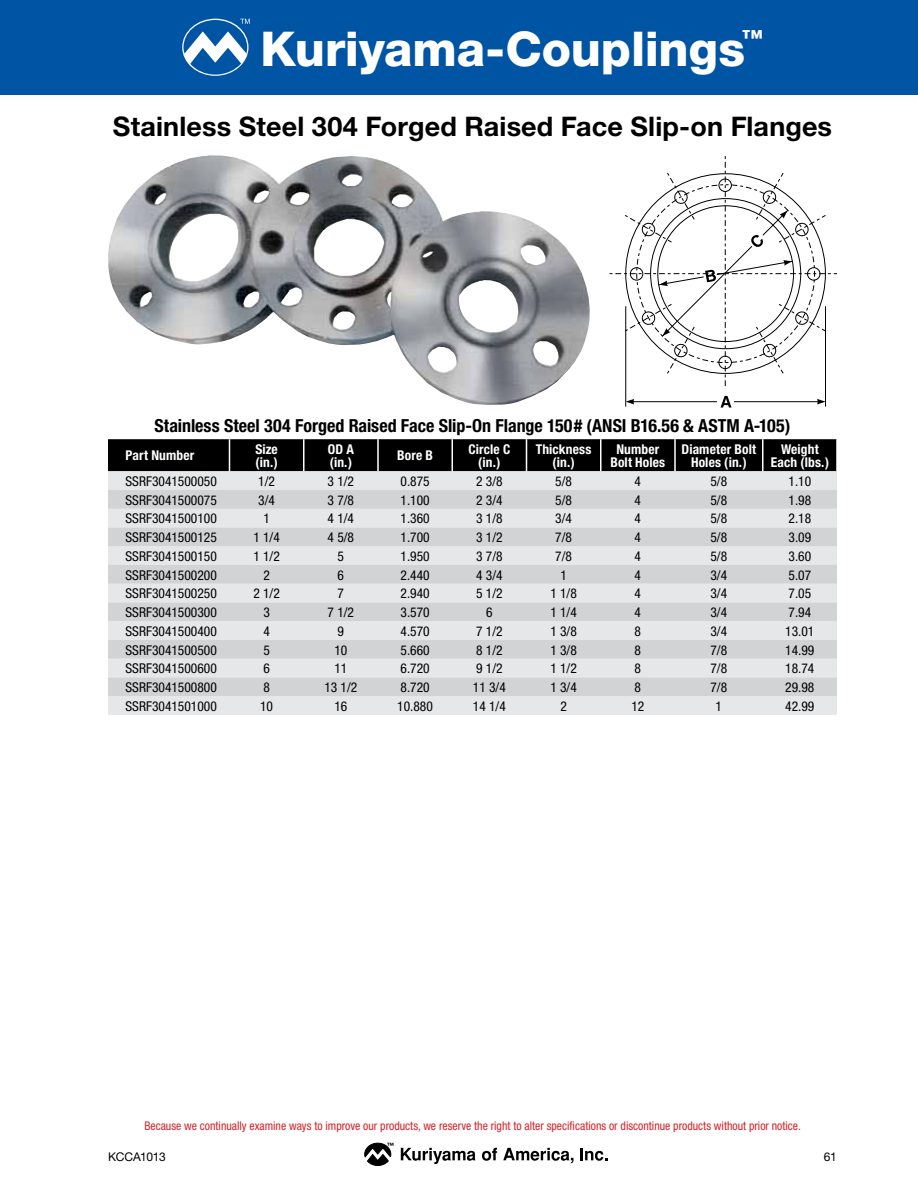
<style>
.page{position:relative;width:918px;height:1188px;background:#fff}
.page>*{position:absolute;margin:0;border:0;box-sizing:border-box;transform-origin:0 0}
.t1{font:800 48px "Helvetica Neue";letter-spacing:-.005em;color:#fff}
.t2{font:700 27px "Helvetica Neue";letter-spacing:.005em;color:#000}
.t3{font:800 21px "Helvetica Neue";color:#fff}
.t4{font:700 condensed 18px "Helvetica Neue";color:#000}
.t5{font:condensed 13.5px "Helvetica Neue";color:#000}
.t6{font:700 condensed 13.5px/13.5px "Helvetica Neue";letter-spacing:.01em;color:#fff;text-align:center}
.t7{font:condensed 12px "Helvetica Neue";color:#d2232a}
.t8{font:12px "Helvetica Neue";letter-spacing:-.02em;color:#000}
.t9{font:700 7.35px "Helvetica Neue";color:#000}
</style>
<div class="page">
<svg style="left:365px;top:1143px;width:26px;height:23px"></svg>
<svg style="left:401px;top:1148px;width:74px;height:16px"></svg>
<svg style="left:482px;top:1148px;width:15px;height:13px"></svg>
<svg style="left:503px;top:1148px;width:71px;height:15px"></svg>
<svg style="left:580px;top:1148px;width:28px;height:13px"></svg>
<div style="left:0;top:0;width:918px;height:94px;background:#0054a4"></div>
<svg style="left:183px;top:19px;width:67px;height:56px"></svg>
<div style="left:108px;top:439px;width:728px;height:32px;background:#000"></div>
<div style="left:108px;top:471px;width:729px;height:244px;background:#e6e7e8"></div>
<svg style="left:108px;top:490px;width:729px;height:206px;background:#dadcdd"></svg>
<hr style="left:762px;top:439px;width:2px;height:32px;background:#fff">
<hr style="left:377px;top:439px;width:2px;height:32px;background:#fff">
<hr style="left:526px;top:439px;width:1px;height:32px;background:#fff">
<hr style="left:674px;top:439px;width:2px;height:32px;background:#fff">
<hr style="left:229px;top:439px;width:1px;height:32px;background:#fff">
<hr style="left:303px;top:439px;width:1px;height:32px;background:#fff">
<hr style="left:452px;top:439px;width:1px;height:32px;background:#fff">
<hr style="left:600px;top:439px;width:2px;height:32px;background:#fff">
<svg style="left:626px;top:156px;width:158px;height:233px"></svg>
<hr style="left:629px;top:401px;width:194px;height:1px;background:#000">
<svg style="left:626px;top:399px;width:8px;height:5px"></svg>
<svg style="left:817px;top:399px;width:8px;height:5px"></svg>
<hr style="left:889px;top:375px;width:1px;height:31px;background:#000">
<hr style="left:917px;top:375px;width:1px;height:31px;background:#000">
<hr style="left:625px;top:307px;width:1px;height:99px;background:#000">
<hr style="left:825px;top:307px;width:1px;height:99px;background:#000">
<div style="left:718px;top:393px;width:16px;height:17px;background:#fff"></div>
<svg style="left:721px;top:396px;width:11px;height:12px"></svg>
<svg style="left:610px;top:178px;width:227px;height:192px"></svg>
<img style="left:108px;top:155px;width:482px;height:250px">
<h1 class="t1" style="left:260px;top:20px;width:486px">Kuriyama-Couplings</h1>
<h3 class="t3" style="left:742px;top:25px;width:22px">™</h3>
<h2 class="t2" style="left:113px;top:110px;width:721px">Stainless Steel 304 Forged Raised Face Slip-on Flanges</h2>
<h3 class="t4" style="left:154px;top:415px;width:638px">Stainless Steel 304 Forged Raised Face Slip-On Flange 150# (ANSI B16.56 &amp; ASTM A-105)</h3>
<p class="t6" style="left:126px;top:449px;width:70px">Part Number</p>
<p class="t6" style="left:255px;top:442px;width:24px;text-align:left">Size (in.)</p>
<p class="t6" style="left:328px;top:442px;width:28px;text-align:left">OD A (in.)</p>
<p class="t6" style="left:397px;top:449px;width:37px">Bore B</p>
<p class="t6" style="left:468px;top:442px;width:43px">Circle C (in.)</p>
<p class="t6" style="left:536px;top:442px;width:57px">Thickness (in.)</p>
<p class="t6" style="left:610px;top:442px;width:56px">Number<br>Bolt Holes</p>
<p class="t6" style="left:682px;top:442px;width:76px">Diameter Bolt<br>Holes (in.)</p>
<p class="t6" style="left:771px;top:442px;width:60px">Weight<br>Each (lbs.)</p>
<p class="t5" style="left:126px;top:473px;width:93px">SSRF3041500050</p>
<p class="t5" style="left:258px;top:473px;width:18px">1/2</p>
<p class="t5" style="left:328px;top:473px;width:28px">3 1/2</p>
<p class="t5" style="left:401px;top:473px;width:31px">0.875</p>
<p class="t5" style="left:476px;top:473px;width:28px">2 3/8</p>
<p class="t5" style="left:555px;top:473px;width:18px">5/8</p>
<p class="t5" style="left:635px;top:473px;width:8px">4</p>
<p class="t5" style="left:711px;top:473px;width:18px">5/8</p>
<p class="t5" style="left:789px;top:473px;width:24px">1.10</p>
<p class="t5" style="left:126px;top:492px;width:93px">SSRF3041500075</p>
<p class="t5" style="left:258px;top:492px;width:18px">3/4</p>
<p class="t5" style="left:328px;top:492px;width:28px">3 7/8</p>
<p class="t5" style="left:401px;top:492px;width:31px">1.100</p>
<p class="t5" style="left:476px;top:492px;width:28px">2 3/4</p>
<p class="t5" style="left:555px;top:492px;width:18px">5/8</p>
<p class="t5" style="left:635px;top:492px;width:8px">4</p>
<p class="t5" style="left:711px;top:492px;width:18px">5/8</p>
<p class="t5" style="left:789px;top:492px;width:24px">1.98</p>
<p class="t5" style="left:126px;top:511px;width:93px">SSRF3041500100</p>
<p class="t5" style="left:263px;top:511px;width:8px">1</p>
<p class="t5" style="left:328px;top:511px;width:28px">4 1/4</p>
<p class="t5" style="left:401px;top:511px;width:31px">1.360</p>
<p class="t5" style="left:476px;top:511px;width:28px">3 1/8</p>
<p class="t5" style="left:555px;top:511px;width:18px">3/4</p>
<p class="t5" style="left:635px;top:511px;width:8px">4</p>
<p class="t5" style="left:711px;top:511px;width:18px">5/8</p>
<p class="t5" style="left:789px;top:511px;width:24px">2.18</p>
<p class="t5" style="left:126px;top:530px;width:93px">SSRF3041500125</p>
<p class="t5" style="left:253px;top:530px;width:28px">1 1/4</p>
<p class="t5" style="left:328px;top:530px;width:28px">4 5/8</p>
<p class="t5" style="left:401px;top:530px;width:31px">1.700</p>
<p class="t5" style="left:476px;top:530px;width:28px">3 1/2</p>
<p class="t5" style="left:555px;top:530px;width:18px">7/8</p>
<p class="t5" style="left:635px;top:530px;width:8px">4</p>
<p class="t5" style="left:711px;top:530px;width:18px">5/8</p>
<p class="t5" style="left:789px;top:530px;width:24px">3.09</p>
<p class="t5" style="left:126px;top:548px;width:93px">SSRF3041500150</p>
<p class="t5" style="left:253px;top:548px;width:28px">1 1/2</p>
<p class="t5" style="left:338px;top:548px;width:8px">5</p>
<p class="t5" style="left:401px;top:548px;width:31px">1.950</p>
<p class="t5" style="left:476px;top:548px;width:28px">3 7/8</p>
<p class="t5" style="left:555px;top:548px;width:18px">7/8</p>
<p class="t5" style="left:635px;top:548px;width:8px">4</p>
<p class="t5" style="left:711px;top:548px;width:18px">5/8</p>
<p class="t5" style="left:789px;top:548px;width:24px">3.60</p>
<p class="t5" style="left:126px;top:567px;width:93px">SSRF3041500200</p>
<p class="t5" style="left:263px;top:567px;width:8px">2</p>
<p class="t5" style="left:338px;top:567px;width:8px">6</p>
<p class="t5" style="left:401px;top:567px;width:31px">2.440</p>
<p class="t5" style="left:476px;top:567px;width:28px">4 3/4</p>
<p class="t5" style="left:560px;top:567px;width:8px">1</p>
<p class="t5" style="left:635px;top:567px;width:8px">4</p>
<p class="t5" style="left:711px;top:567px;width:18px">3/4</p>
<p class="t5" style="left:789px;top:567px;width:24px">5.07</p>
<p class="t5" style="left:126px;top:586px;width:93px">SSRF3041500250</p>
<p class="t5" style="left:253px;top:586px;width:28px">2 1/2</p>
<p class="t5" style="left:338px;top:586px;width:8px">7</p>
<p class="t5" style="left:401px;top:586px;width:31px">2.940</p>
<p class="t5" style="left:476px;top:586px;width:28px">5 1/2</p>
<p class="t5" style="left:550px;top:586px;width:28px">1 1/8</p>
<p class="t5" style="left:635px;top:586px;width:8px">4</p>
<p class="t5" style="left:711px;top:586px;width:18px">3/4</p>
<p class="t5" style="left:789px;top:586px;width:24px">7.05</p>
<p class="t5" style="left:126px;top:605px;width:93px">SSRF3041500300</p>
<p class="t5" style="left:263px;top:605px;width:8px">3</p>
<p class="t5" style="left:328px;top:605px;width:28px">7 1/2</p>
<p class="t5" style="left:401px;top:605px;width:31px">3.570</p>
<p class="t5" style="left:486px;top:605px;width:8px">6</p>
<p class="t5" style="left:550px;top:605px;width:28px">1 1/4</p>
<p class="t5" style="left:635px;top:605px;width:8px">4</p>
<p class="t5" style="left:711px;top:605px;width:18px">3/4</p>
<p class="t5" style="left:789px;top:605px;width:24px">7.94</p>
<p class="t5" style="left:126px;top:623px;width:93px">SSRF3041500400</p>
<p class="t5" style="left:263px;top:623px;width:8px">4</p>
<p class="t5" style="left:338px;top:623px;width:8px">9</p>
<p class="t5" style="left:401px;top:623px;width:31px">4.570</p>
<p class="t5" style="left:476px;top:623px;width:28px">7 1/2</p>
<p class="t5" style="left:550px;top:623px;width:28px">1 3/8</p>
<p class="t5" style="left:635px;top:623px;width:8px">8</p>
<p class="t5" style="left:711px;top:623px;width:18px">3/4</p>
<p class="t5" style="left:785px;top:623px;width:31px">13.01</p>
<p class="t5" style="left:126px;top:642px;width:93px">SSRF3041500500</p>
<p class="t5" style="left:263px;top:642px;width:8px">5</p>
<p class="t5" style="left:334px;top:642px;width:14px">10</p>
<p class="t5" style="left:401px;top:642px;width:31px">5.660</p>
<p class="t5" style="left:476px;top:642px;width:28px">8 1/2</p>
<p class="t5" style="left:550px;top:642px;width:28px">1 3/8</p>
<p class="t5" style="left:635px;top:642px;width:8px">8</p>
<p class="t5" style="left:711px;top:642px;width:18px">7/8</p>
<p class="t5" style="left:785px;top:642px;width:31px">14.99</p>
<p class="t5" style="left:126px;top:661px;width:93px">SSRF3041500600</p>
<p class="t5" style="left:263px;top:661px;width:8px">6</p>
<p class="t5" style="left:334px;top:661px;width:14px">11</p>
<p class="t5" style="left:401px;top:661px;width:31px">6.720</p>
<p class="t5" style="left:476px;top:661px;width:28px">9 1/2</p>
<p class="t5" style="left:550px;top:661px;width:28px">1 1/2</p>
<p class="t5" style="left:635px;top:661px;width:8px">8</p>
<p class="t5" style="left:711px;top:661px;width:18px">7/8</p>
<p class="t5" style="left:785px;top:661px;width:31px">18.74</p>
<p class="t5" style="left:126px;top:680px;width:93px">SSRF3041500800</p>
<p class="t5" style="left:263px;top:680px;width:8px">8</p>
<p class="t5" style="left:324px;top:680px;width:34px">13 1/2</p>
<p class="t5" style="left:401px;top:680px;width:31px">8.720</p>
<p class="t5" style="left:473px;top:680px;width:34px">11 3/4</p>
<p class="t5" style="left:550px;top:680px;width:28px">1 3/4</p>
<p class="t5" style="left:635px;top:680px;width:8px">8</p>
<p class="t5" style="left:711px;top:680px;width:18px">7/8</p>
<p class="t5" style="left:785px;top:680px;width:31px">29.98</p>
<p class="t5" style="left:126px;top:698px;width:93px">SSRF3041501000</p>
<p class="t5" style="left:260px;top:698px;width:14px">10</p>
<p class="t5" style="left:334px;top:698px;width:14px">16</p>
<p class="t5" style="left:397px;top:698px;width:37px">10.880</p>
<p class="t5" style="left:473px;top:698px;width:34px">14 1/4</p>
<p class="t5" style="left:560px;top:698px;width:8px">2</p>
<p class="t5" style="left:631px;top:698px;width:14px">12</p>
<p class="t5" style="left:716px;top:698px;width:8px">1</p>
<p class="t5" style="left:785px;top:698px;width:31px">42.99</p>
<p class="t7" style="left:144px;top:1119px;width:658px">Because we continually examine ways to improve our products, we reserve the right to alter specifications or discontinue products without prior notice.</p>
<p class="t8" style="left:108px;top:1150px;width:59px">KCCA1013</p>
<p class="t9" style="left:387px;top:1141px;width:9px">™</p>
<p class="t8" style="left:824px;top:1150px;width:15px">61</p>
</div>
